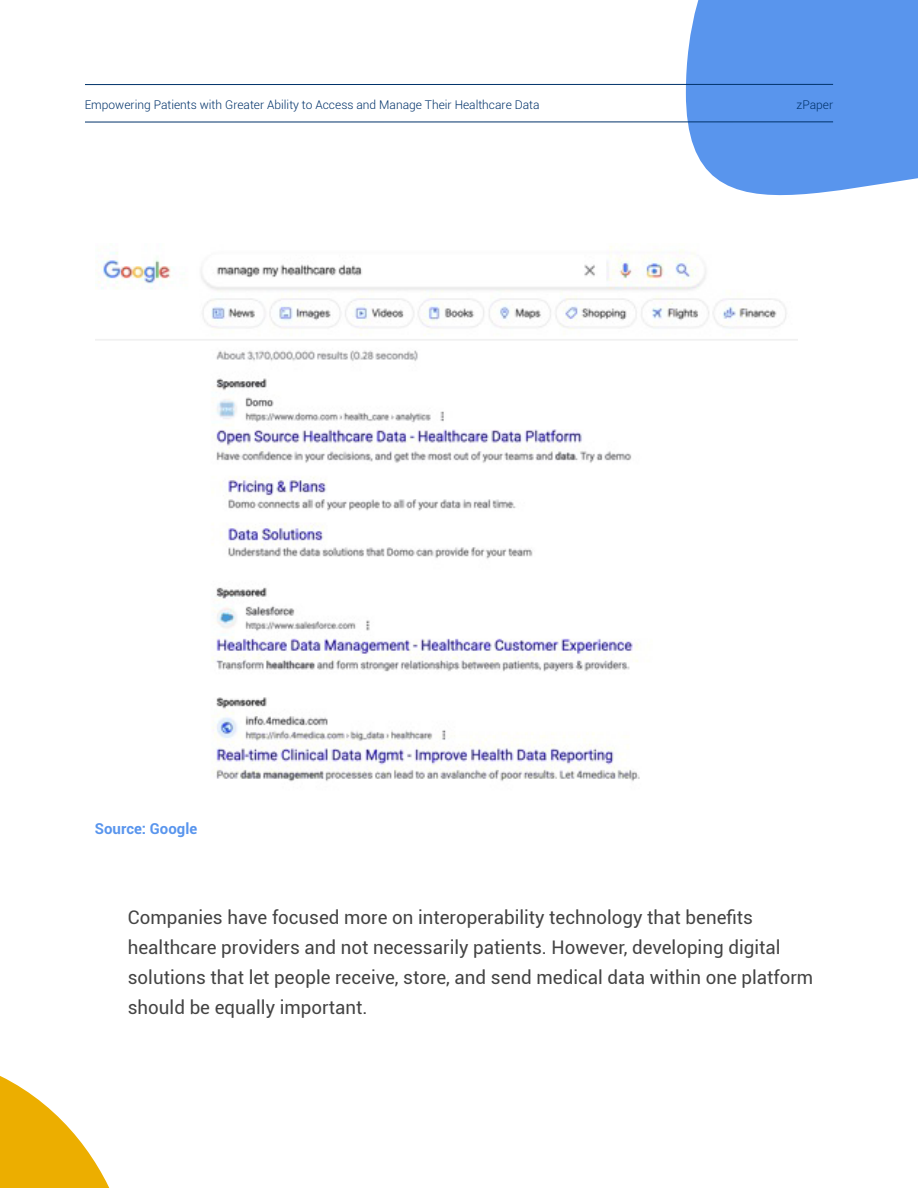
<style>
.page{position:relative;width:918px;height:1188px;background:#fff}
.page>*{position:absolute;margin:0;border:0;box-sizing:border-box;transform-origin:0 0}
.t1{font:18.75px/30px "Roboto";color:#444}
.t2{font:700 15px "Roboto";color:#5995ed}
.t3{font:300 12px "Roboto";color:#00326a}
</style>
<div class="page">
<img style="left:95px;top:246px;width:702px;height:536px">
<svg style="left:686px;top:0;width:232px;height:269px;fill:#5995ed"></svg>
<svg style="left:0;top:1076px;width:110px;height:112px"></svg>
<hr style="left:85px;top:84px;width:748px;height:1px;background:#00326a">
<hr style="left:85px;top:122px;width:748px;height:1px;background:#00326a">
<p class="t3" style="left:85px;top:100px;width:456px">Empowering Patients with Greater Ability to Access and Manage Their Healthcare Data</p>
<p class="t3" style="left:797px;top:100px;width:38px">zPaper</p>
<p class="t2" style="left:95px;top:822px;width:104px">Source: Google</p>
<p class="t1" style="left:128px;top:904px;width:687px">Companies have focused more on interoperability technology that benefits healthcare providers and not necessarily patients. However, developing digital solutions that let people receive, store, and send medical data within one platform should be equally important.</p>
</div>
